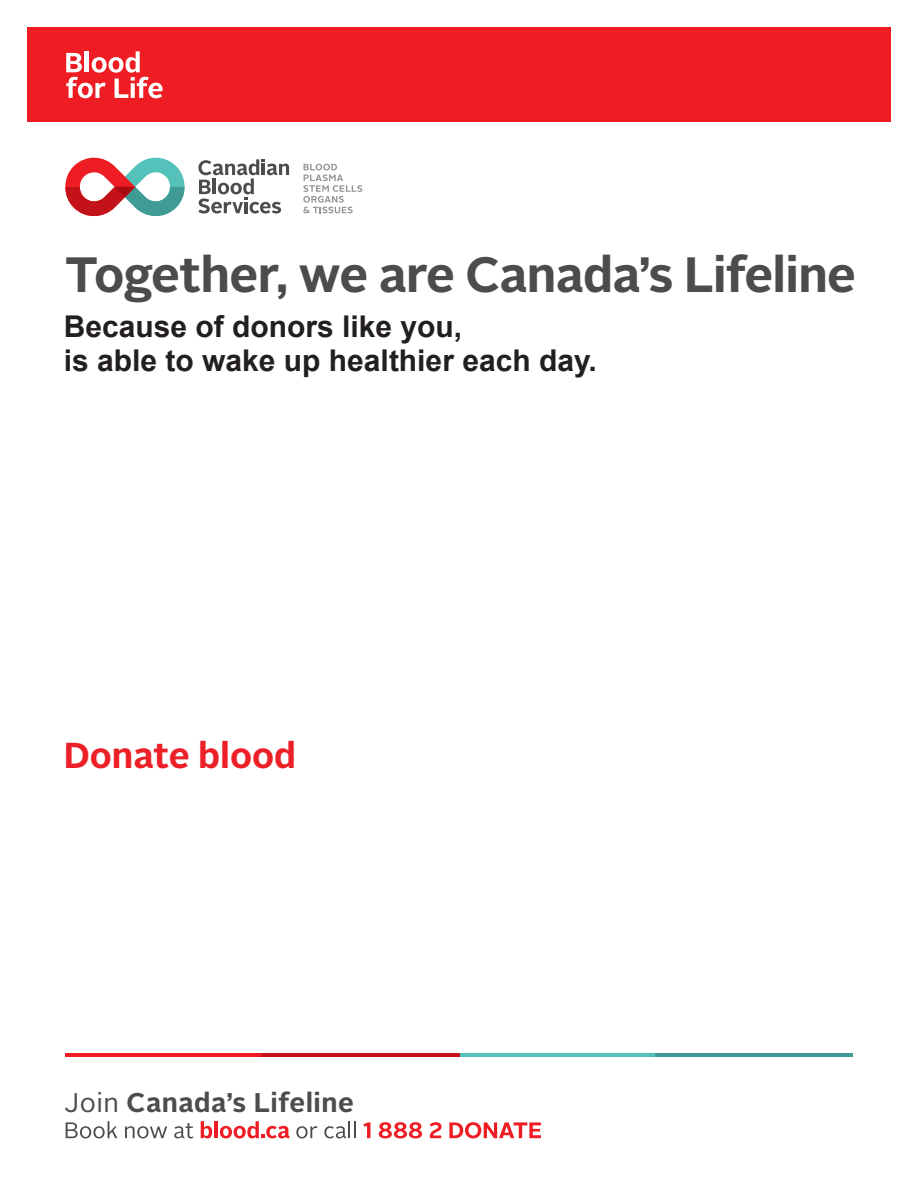
<style>
.page{position:relative;width:918px;height:1188px;background:#fff}
.page>*{position:absolute;margin:0;border:0;box-sizing:border-box;transform-origin:0 0}
.t1{font:700 49.5px "Alright Sans LP";letter-spacing:-.015em;color:#4b4c4d}
.t2{font:700 36px "Alright Sans LP";color:#ec2026}
.t3{font:700 30px "Arial";color:#231f20}
.t4{font:700 27px "Alright Sans LP";letter-spacing:.02em;color:#4b4c4d}
.s1{font-weight:400}
</style>
<div class="page">
<hr style="left:65px;top:1053px;width:198px;height:4px;background:#ee1d23">
<hr style="left:263px;top:1053px;width:197px;height:4px;background:#c4121a">
<hr style="left:460px;top:1053px;width:197px;height:4px;background:#54c2ba">
<hr style="left:655px;top:1053px;width:198px;height:4px;background:#409b95">
<svg style="left:65px;top:157px;width:120px;height:60px"></svg>
<svg style="left:303px;top:164px;width:59px;height:49px"></svg>
<svg style="left:198px;top:159px;width:91px;height:55px"></svg>
<hr style="left:244px;top:202px;width:4px;height:11px;background:#4b4c4d">
<div style="left:0;top:0;width:918px;height:121px;background:#ee1d23"></div>
<svg style="left:66px;top:51px;width:97px;height:47px"></svg>
<svg style="left:66px;top:1121px;width:51px;height:17px"></svg>
<svg style="left:125px;top:1126px;width:42px;height:12px"></svg>
<svg style="left:174px;top:1123px;width:19px;height:15px"></svg>
<svg style="left:201px;top:1121px;width:11px;height:17px"></svg>
<hr style="left:214px;top:1121px;width:4px;height:17px;background:#ee1d23">
<svg style="left:220px;top:1121px;width:69px;height:17px"></svg>
<svg style="left:296px;top:1126px;width:21px;height:12px"></svg>
<svg style="left:324px;top:1121px;width:32px;height:17px"></svg>
<svg style="left:363px;top:1122px;width:7px;height:16px"></svg>
<svg style="left:379px;top:1122px;width:43px;height:16px"></svg>
<svg style="left:430px;top:1122px;width:12px;height:16px"></svg>
<svg style="left:449px;top:1122px;width:92px;height:16px"></svg>
<div style="left:891px;top:0;width:27px;height:1188px;background:#fff"></div>
<div style="left:0;top:0;width:27px;height:1188px;background:#fff"></div>
<div style="left:0;top:0;width:918px;height:27px;background:#fff"></div>
<h1 class="t1" style="left:65px;top:240px;width:793px">Together, we are Canada’s Lifeline</h1>
<p class="t3" style="left:64px;top:307px;width:400px">Because of donors like you,</p>
<p class="t3" style="left:64px;top:341px;width:534px">is able to wake up healthier each day.</p>
<p class="t2" style="left:64px;top:731px;width:234px">Donate blood</p>
<p class="t4" style="left:64px;top:1084px;width:292px"><span class="s1">Join</span> Canada’s Lifeline</p>
</div>
